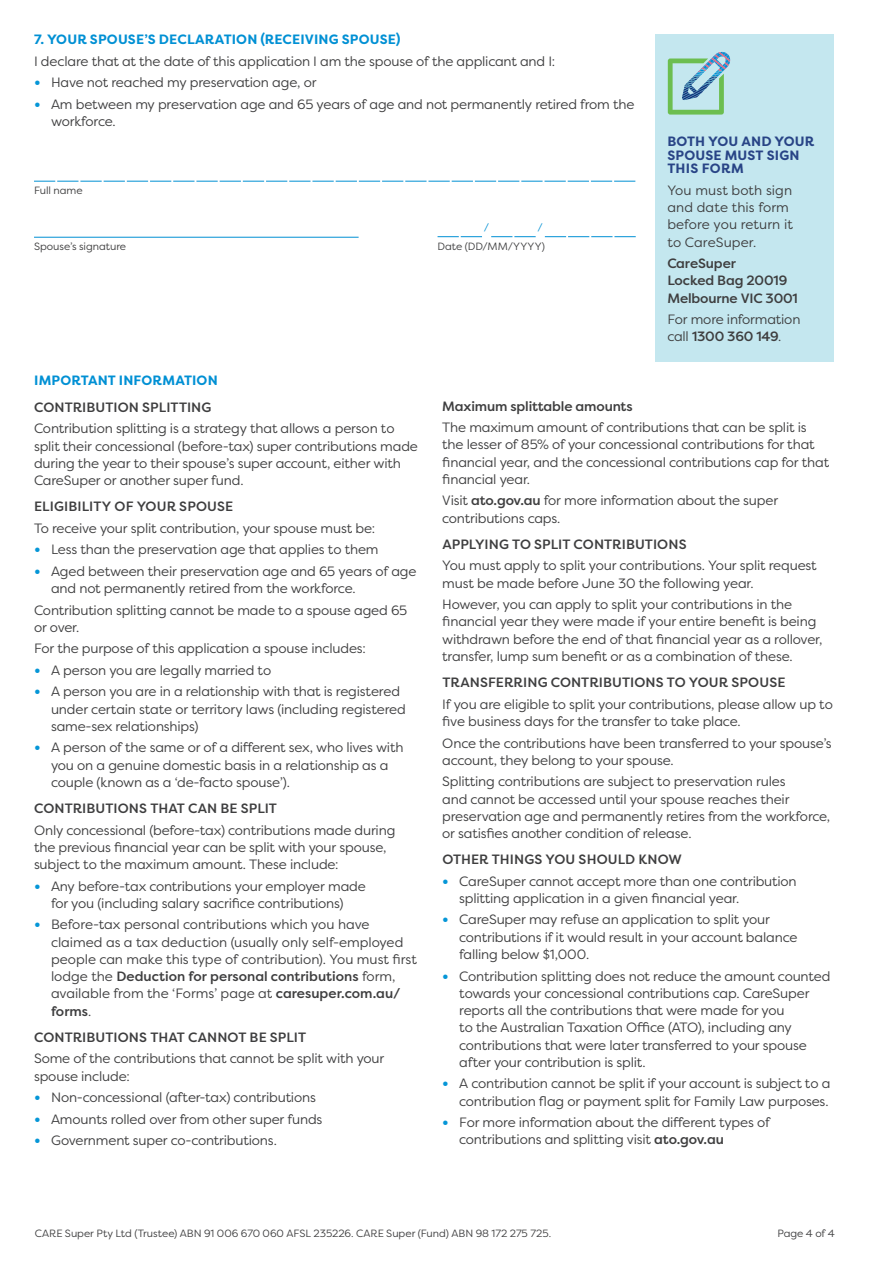
<style>
.page{position:relative;width:893px;height:1263px;background:#fff}
.page>*{position:absolute;margin:0;border:0;box-sizing:border-box;transform-origin:0 0}
.t1{font:13.5px/17.2px "Filson Pro";letter-spacing:-.01em;color:#3e3e3f}
.t2{font:500 13.5px/17.2px "Filson Pro";color:#3e3e3f}
.t3{font:700 13.5px "Filson Pro";letter-spacing:.015em;color:#0090d4}
.t4{font:700 13.5px/13.5px "Filson Pro";letter-spacing:.015em;color:#284486}
.t5{font:10.5px "Filson Pro";color:#3e3e3f}
.t6{font:10.5px "Filson Pro";color:#0090d4}
.s1{font-weight:700;font-size:16.5px;color:#0596d7}
.s2{font-weight:500}
</style>
<div class="page">
<svg style="left:34px;top:181px;width:601px;height:1px"></svg>
<hr style="left:34px;top:237px;width:325px;height:1px;background:#0090d4">
<svg style="left:438px;top:236px;width:44px;height:1px"></svg>
<svg style="left:491px;top:236px;width:45px;height:1px"></svg>
<svg style="left:545px;top:236px;width:91px;height:1px"></svg>
<div style="left:655px;top:34px;width:178px;height:327px;background:#c4e7ef"></div>
<svg style="left:668px;top:52px;width:62px;height:63px"></svg>
<p class="t3" style="left:34px;top:31px;width:368px">7. YOUR SPOUSE’S DECLARATION (RECEIVING SPOUSE)</p>
<p class="t1" style="left:34px;top:52px;width:523px">I declare that at the date of this application I am the spouse of the applicant and I:</p>
<p class="t1" style="left:34px;top:73px;width:284px"><span class="s1">•</span> Have not reached my preservation age, or</p>
<p class="t1" style="left:51px;top:95px;width:585px;text-indent:-17px"><span class="s1">•</span> Am between my preservation age and 65 years of age and not permanently retired from the workforce.</p>
<p class="t5" style="left:34px;top:184px;width:50px">Full name</p>
<p class="t6" style="left:484px;top:220px;width:7px">/</p>
<p class="t6" style="left:538px;top:220px;width:7px">/</p>
<p class="t5" style="left:34px;top:239px;width:94px">Spouse’s signature</p>
<p class="t5" style="left:438px;top:239px;width:109px">Date (DD/MM/YYYY)</p>
<p class="t4" style="left:667px;top:135px;width:149px">BOTH YOU AND YOUR<br>SPOUSE MUST SIGN<br>THIS FORM</p>
<p class="t1" style="left:667px;top:181px;width:127px">You must both sign and date this form before you return it to CareSuper.</p>
<p class="t2" style="left:667px;top:254px;width:132px">CareSuper<br>Locked Bag 20019<br>Melbourne VIC 3001</p>
<p class="t1" style="left:667px;top:310px;width:135px">For more information call <span class="s2">1300 360 149</span>.</p>
<p class="t3" style="left:34px;top:372px;width:185px">IMPORTANT INFORMATION</p>
<p class="t2" style="left:34px;top:398px;width:179px">CONTRIBUTION SPLITTING</p>
<p class="t1" style="left:34px;top:419px;width:385px">Contribution splitting is a strategy that allows a person to split their concessional (before-tax) super contributions made during the year to their spouse’s super account, either with CareSuper or another super fund.</p>
<p class="t2" style="left:34px;top:498px;width:201px">ELIGIBILITY OF YOUR SPOUSE</p>
<p class="t1" style="left:34px;top:519px;width:343px">To receive your split contribution, your spouse must be:</p>
<p class="t1" style="left:34px;top:540px;width:346px"><span class="s1">•</span> Less than the preservation age that applies to them</p>
<p class="t1" style="left:51px;top:562px;width:367px;text-indent:-17px"><span class="s1">•</span> Aged between their preservation age and 65 years of age and not permanently retired from the workforce.</p>
<p class="t1" style="left:34px;top:601px;width:375px">Contribution splitting cannot be made to a spouse aged 65 or over.</p>
<p class="t1" style="left:34px;top:640px;width:333px">For the purpose of this application a spouse includes:</p>
<p class="t1" style="left:34px;top:661px;width:239px"><span class="s1">•</span> A person you are legally married to</p>
<p class="t1" style="left:51px;top:683px;width:356px;text-indent:-17px"><span class="s1">•</span> A person you are in a relationship with that is registered under certain state or territory laws (including registered same-sex relationships)</p>
<p class="t1" style="left:51px;top:739px;width:354px;text-indent:-17px"><span class="s1">•</span> A person of the same or of a different sex, who lives with you on a genuine domestic basis in a relationship as a couple (known as a ‘de-facto spouse’).</p>
<p class="t2" style="left:34px;top:799px;width:244px">CONTRIBUTIONS THAT CAN BE SPLIT</p>
<p class="t1" style="left:34px;top:821px;width:363px">Only concessional (before-tax) contributions made during the previous financial year can be split with your spouse, subject to the maximum amount. These include:</p>
<p class="t1" style="left:34px;top:877px;width:333px;text-align:center"><span class="s1">•</span> Any before-tax contributions your employer made for you (including salary sacrifice contributions)</p>
<p class="t1" style="left:51px;top:916px;width:367px;text-indent:-17px"><span class="s1">•</span> Before-tax personal contributions which you have claimed as a tax deduction (usually only self-employed people can make this type of contribution). You must first lodge the <span class="s2">Deduction for personal contributions</span> form, available from the ‘Forms’ page at <span class="s2">caresuper.com.au/ forms</span>.</p>
<p class="t2" style="left:34px;top:1028px;width:274px">CONTRIBUTIONS THAT CANNOT BE SPLIT</p>
<p class="t1" style="left:34px;top:1050px;width:352px">Some of the contributions that cannot be split with your spouse include:</p>
<p class="t1" style="left:34px;top:1088px;width:283px"><span class="s1">•</span> Non-concessional (after-tax) contributions</p>
<p class="t1" style="left:34px;top:1110px;width:290px"><span class="s1">•</span> Amounts rolled over from other super funds</p>
<p class="t1" style="left:34px;top:1131px;width:244px"><span class="s1">•</span> Government super co-contributions.</p>
<p class="t2" style="left:442px;top:397px;width:192px">Maximum splittable amounts</p>
<p class="t1" style="left:442px;top:418px;width:388px">The maximum amount of contributions that can be split is the lesser of 85% of your concessional contributions for that financial year, and the concessional contributions cap for that financial year.</p>
<p class="t1" style="left:442px;top:492px;width:337px">Visit <span class="s2">ato.gov.au</span> for more information about the super contributions caps.</p>
<p class="t2" style="left:442px;top:535px;width:246px">APPLYING TO SPLIT CONTRIBUTIONS</p>
<p class="t1" style="left:442px;top:557px;width:376px">You must apply to split your contributions. Your split request must be made before June 30 the following year.</p>
<p class="t1" style="left:442px;top:595px;width:382px">However, you can apply to split your contributions in the financial year they were made if your entire benefit is being withdrawn before the end of that financial year as a rollover, transfer, lump sum benefit or as a combination of these.</p>
<p class="t2" style="left:442px;top:674px;width:345px">TRANSFERRING CONTRIBUTIONS TO YOUR SPOUSE</p>
<p class="t1" style="left:442px;top:695px;width:392px">If you are eligible to split your contributions, please allow up to five business days for the transfer to take place.</p>
<p class="t1" style="left:442px;top:734px;width:391px">Once the contributions have been transferred to your spouse’s account, they belong to your spouse.</p>
<p class="t1" style="left:442px;top:772px;width:390px">Splitting contributions are subject to preservation rules<br>and cannot be accessed until your spouse reaches their preservation age and permanently retires from the workforce, or satisfies another condition of release.</p>
<p class="t2" style="left:442px;top:851px;width:241px">OTHER THINGS YOU SHOULD KNOW</p>
<p class="t1" style="left:459px;top:872px;width:339px;text-indent:-17px"><span class="s1">•</span> CareSuper cannot accept more than one contribution splitting application in a given financial year.</p>
<p class="t1" style="left:459px;top:911px;width:340px;text-indent:-17px"><span class="s1">•</span> CareSuper may refuse an application to split your contributions if it would result in your account balance falling below $1,000.</p>
<p class="t1" style="left:459px;top:967px;width:373px;text-indent:-17px"><span class="s1">•</span> Contribution splitting does not reduce the amount counted towards your concessional contributions cap. CareSuper reports all the contributions that were made for you<br>to the Australian Taxation Office (ATO), including any contributions that were later transferred to your spouse after your contribution is split.</p>
<p class="t1" style="left:442px;top:1074px;width:390px;text-align:right"><span class="s1">•</span> A contribution cannot be split if your account is subject to a contribution flag or payment split for Family Law purposes.</p>
<p class="t1" style="left:459px;top:1113px;width:312px;text-indent:-17px"><span class="s1">•</span> For more information about the different types of contributions and splitting visit <span class="s2">ato.gov.au</span></p>
<p class="t5" style="left:35px;top:1226px;width:518px">CARE Super Pty Ltd (Trustee) ABN 91 006 670 060 AFSL 235226. CARE Super (Fund) ABN 98 172 275 725.</p>
<p class="t5" style="left:777px;top:1226px;width:59px">Page 4 of 4</p>
</div>
